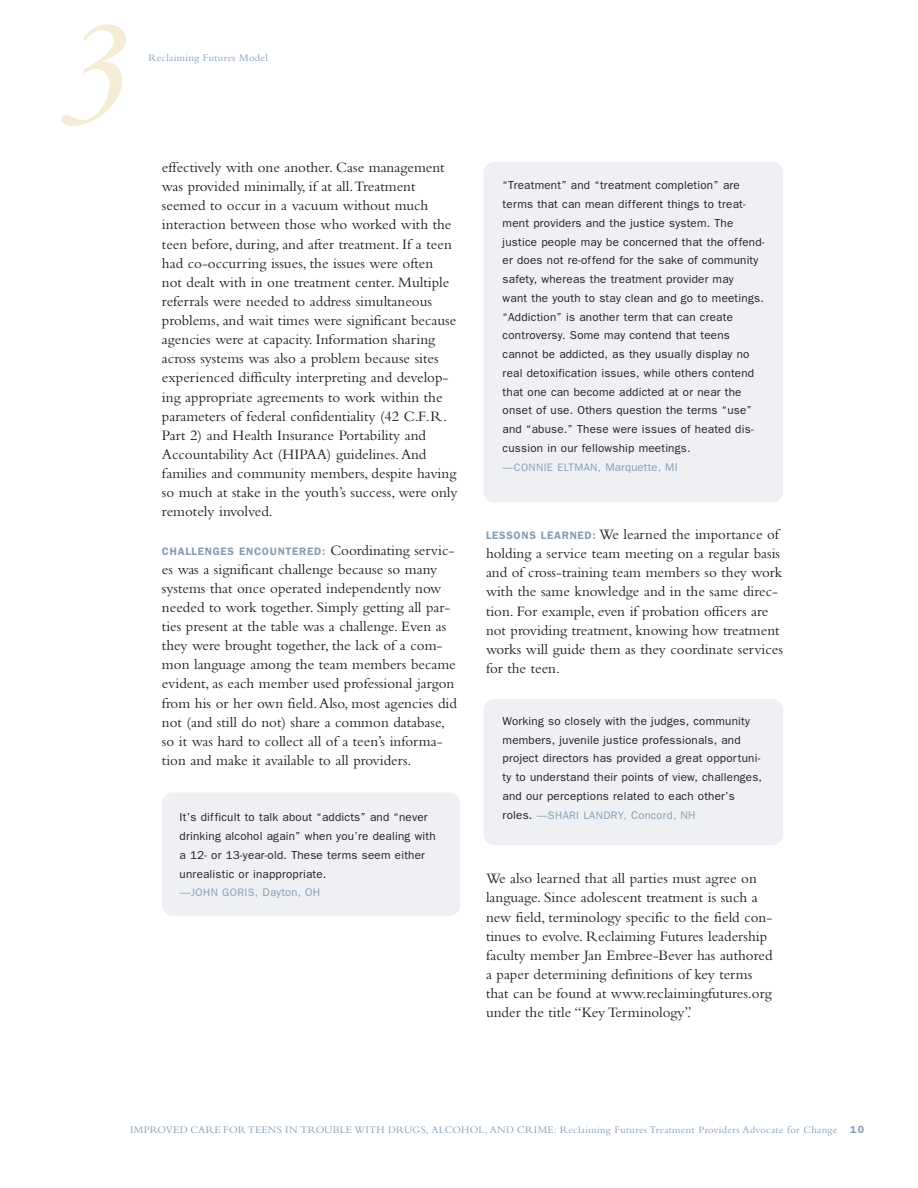
<style>
.page{position:relative;width:918px;height:1188px;background:#fff}
.page>*{position:absolute;margin:0;border:0;box-sizing:border-box;transform-origin:0 0}
.t1{font:italic 156px "Bembo";color:#f5ecd6}
.t2{font:15px/19px "Bembo";color:#231f20}
.t3{font:11.7px/18.8px "Franklin Gothic";letter-spacing:.02em;color:#231f20}
.t4{font:10.8px "Franklin Gothic";letter-spacing:.035em;color:#869eb4}
.t5{font:600 10.8px "Franklin Gothic";letter-spacing:.065em;color:#869eb4}
.t6{font:10.5px "Bembo";letter-spacing:.03em;color:#869eb4}
.s1{font-family:"Bembo";font-weight:400;font-size:15px;color:#231f20}
.s2{font-size:11.25px}
.s3{font-family:"Franklin Gothic";font-weight:600;font-size:10.8px;color:#869eb4}
.s4{font-size:11.7px;color:#231f20}
.s5{font-family:"Franklin Gothic";font-weight:600}
</style>
<div class="page">
<div style="left:484px;top:162px;width:299px;height:340px;background:#eef0f3;border-radius:11px"></div>
<div style="left:484px;top:699px;width:299px;height:146px;background:#eef0f3;border-radius:11px"></div>
<div style="left:162px;top:792px;width:298px;height:124px;background:#eef0f3;border-radius:11px"></div>
<h1 class="t1" style="left:52px;top:19px;width:81px">3</h1>
<p class="t6" style="left:148px;top:54px;width:121px">Reclaiming Futures Model</p>
<p class="t2" style="left:162px;top:159px;width:297px">effectively with one another. Case management was provided minimally, if at all.Treatment seemed to occur in a vacuum without much interaction between those who worked with the teen before, during, and after treatment. If a teen had co-occurring issues, the issues were often<br>not dealt with in one treatment center. Multiple referrals were needed to address simultaneous problems, and wait times were significant because agencies were at capacity. Information sharing across systems was also a problem because sites experienced difficulty interpreting and develop&shy;ing appropriate agreements to work within the parameters of federal confidentiality (42 C.F.R.<br>Part 2) and Health Insurance Portability and Accountability Act (HIPAA) guidelines.And families and community members, despite having so much at stake in the youth’s success, were only remotely involved.</p>
<p class="t5" style="left:162px;top:547px;width:294px">CHALLENGES ENCOUNTERED: <span class="s1">Coordinating servic-</span></p>
<p class="t2" style="left:162px;top:561px;width:296px">es was a significant challenge because so many systems that once operated independently now needed to work together. Simply getting all par&shy;ties present at the table was a challenge. Even as they were brought together, the lack of a com&shy;mon language among the team members became evident, as each member used professional jargon from his or her own field.Also, most agencies did not (and still do not) share a common database, so it was hard to collect all of a teen’s informa&shy;tion and make it available to all providers.</p>
<p class="t3" style="left:503px;top:177px;width:263px">“Treatment” and “treatment completion” are terms that can mean different things to treat&shy;ment providers and the justice system. The justice people may be concerned that the offend&shy;er does not re-offend for the sake of community safety, whereas the treatment provider may<br>want the youth to stay clean and go to meetings. “Addiction” is another term that can create controversy. Some may contend that teens cannot be addicted, as they usually display no real detoxification issues, while others contend that one can become addicted at or near the onset of use. Others question the terms “use” and “abuse.” These were issues of heated dis&shy;cussion in our fellowship meetings.</p>
<p class="t4" style="left:503px;top:463px;width:176px">—CONNIE ELTMAN, <span class="s2">Marquette, MI</span></p>
<p class="t2" style="left:486px;top:526px;width:298px"><span class="s3">LESSONS LEARNED:</span> We learned the importance of holding a service team meeting on a regular basis and of cross-training team members so they work with the same knowledge and in the same direc&shy;tion. For example, even if probation officers are not providing treatment, knowing how treatment works will guide them as they coordinate services for the teen.</p>
<p class="t3" style="left:503px;top:712px;width:261px">Working so closely with the judges, community members, juvenile justice professionals, and project directors has provided a great opportuni&shy;ty to understand their points of view, challenges, and our perceptions related to each other’s</p>
<p class="t3" style="left:180px;top:809px;width:250px">It’s difficult to talk about “addicts” and “never</p>
<p class="t4" style="left:503px;top:811px;width:194px"><span class="s4">roles.</span> —SHARI LANDRY, <span class="s2">Concord, NH</span></p>
<p class="t3" style="left:180px;top:828px;width:258px">drinking alcohol again” when you’re dealing with a 12- or 13-year-old. These terms seem either unrealistic or inappropriate.</p>
<p class="t4" style="left:180px;top:889px;width:142px">—JOHN GORIS, <span class="s2">Dayton, OH</span></p>
<p class="t2" style="left:486px;top:871px;width:288px">We also learned that all parties must agree on language. Since adolescent treatment is such a new field, terminology specific to the field con&shy;tinues to evolve. Reclaiming Futures leadership faculty member Jan Embree-Bever has authored a paper determining definitions of key terms that can be found at www.reclaimingfutures.org under the title “Key Terminology”.</p>
<p class="t6" style="left:130px;top:1126px;width:735px">IMPROVED CARE FORTEENS IN TROUBLE WITH DRUGS, ALCOHOL, AND CRIME: Reclaiming Futures Treatment Providers Advocate for Change <span class="s5">10</span></p>
</div>
